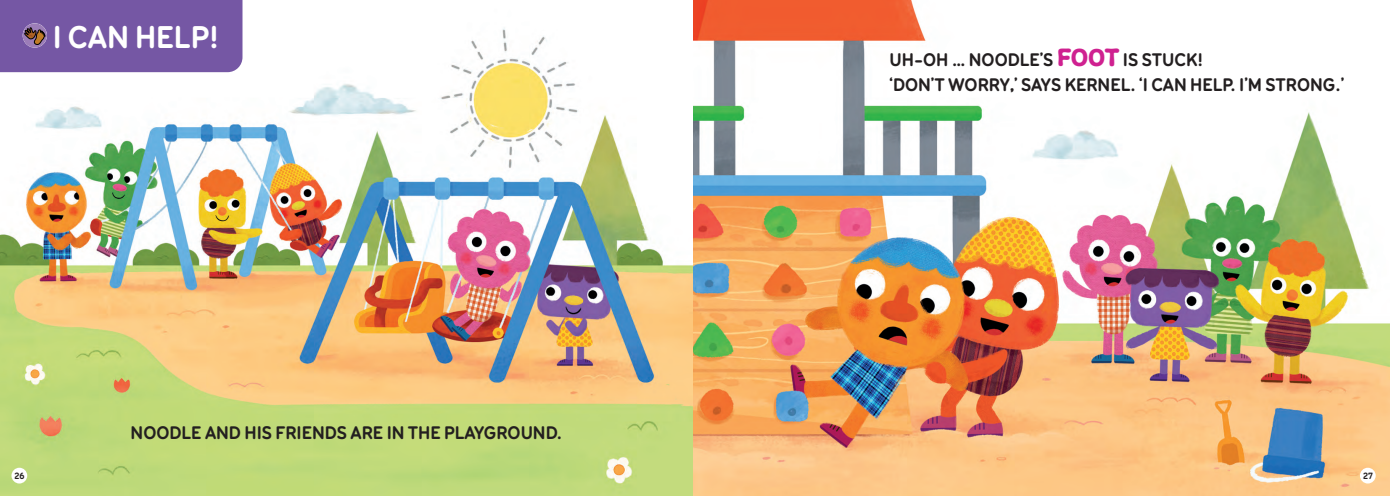
<style>
.page{position:relative;width:1390px;height:496px;background:#fff}
.page>*{position:absolute;margin:0;border:0;box-sizing:border-box;transform-origin:0 0}
.t1{font:700 33.25px "Menco";color:#fff}
.t2{font:700 19.25px/25.4px "Menco";color:#231f20}
.t3{font:700 9.62px "Menco";color:#231f20}
.s1{font-family:"Report Rg"}
.s2{font-family:"Freude";font-weight:400;font-size:26.25px;color:#cf2190}
</style>
<div class="page">
<img style="left:0;top:0;width:1390px;height:495px">
<div style="left:11px;top:467px;width:16px;height:16px;background:#fff;border-radius:50%"></div>
<div style="left:1360px;top:467px;width:16px;height:16px;background:#fff;border-radius:50%"></div>
<div style="left:0;top:0;width:242px;height:72px;background:#7557a4"></div>
<h1 class="t1" style="left:53px;top:12px;width:167px">I CAN HELP!</h1>
<p class="t2" style="left:131px;top:418px;width:433px">NOODLE AND HIS FRIENDS ARE IN THE PLAYGROUND.</p>
<p class="t2" style="left:890px;top:46px;width:456px">UH-OH … NOODLE<span class="s1">’</span>S <span class="s2">FOOT</span> IS STUCK!<br><span class="s1">‘</span>DON<span class="s1">’</span>T WORRY<span class="s1">,’</span> SAYS KERNEL. <span class="s1">‘</span>I CAN HELP. I<span class="s1">’</span>M STRONG.<span class="s1">’</span></p>
<p class="t3" style="left:14px;top:468px;width:12px">26</p>
<p class="t3" style="left:1363px;top:468px;width:11px">27</p>
</div>
